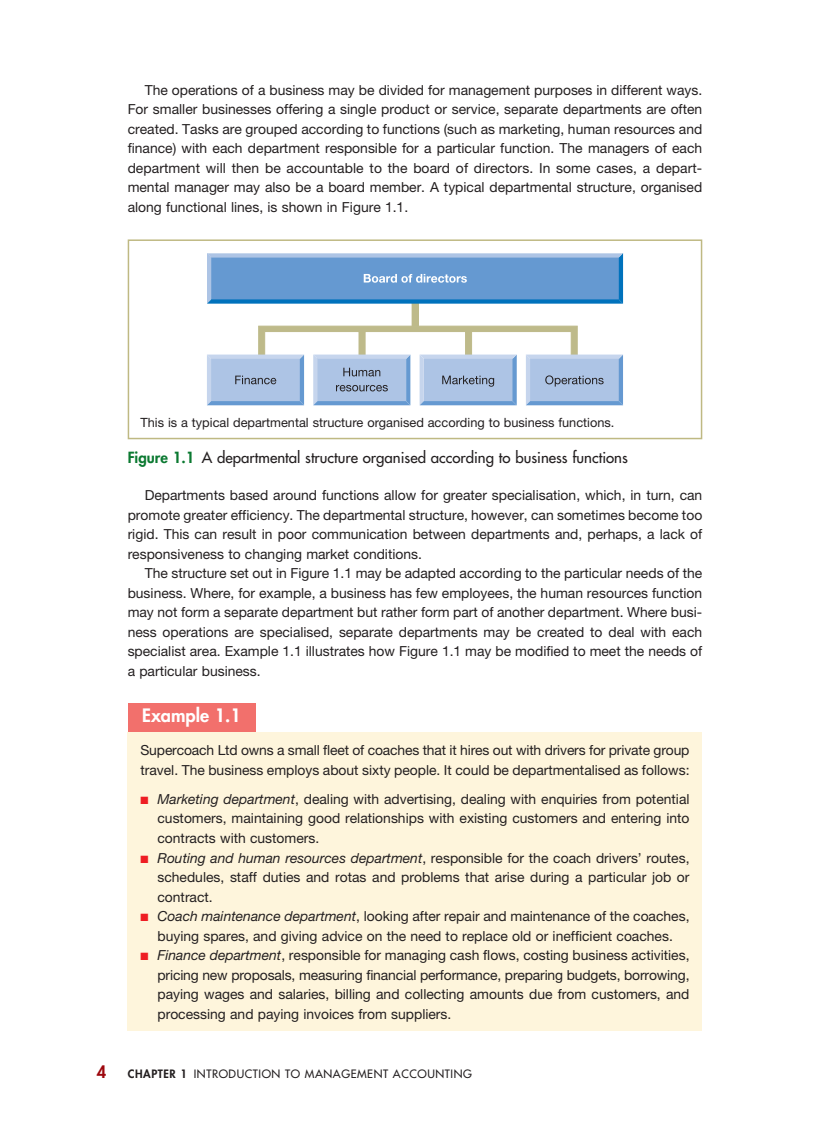
<style>
.page{position:relative;width:830px;height:1127px;background:#fff}
.page>*{position:absolute;margin:0;border:0;box-sizing:border-box;transform-origin:0 0}
.t1{font:800 18px "Futura Std";color:#fff}
.t2{font:800 16.5px "Futura Std";color:#9d070d}
.t3{font:500 15px "Futura Std";color:#231f20}
.t4{font:13.8px/19.5px "Helvetica Neue LT Pro";color:#231f20;text-align:justify}
.t5{font:12.75px "Helvetica Neue LT Pro";color:#231f20}
.t6{font:500 11.25px "Futura Std";letter-spacing:.05em;color:#231f20}
.s1{font-weight:800;color:#0b7931}
.s2{color:#ee1d23}
.s3{font-style:italic}
.s4{font-weight:800}
</style>
<div class="page">
<div style="left:128px;top:703px;width:127px;height:29px;background:#f2706c"></div>
<div style="left:128px;top:732px;width:574px;height:299px;background:#fef5dc"></div>
<div style="left:412px;top:304px;width:6px;height:22px;background:#beba8a"></div>
<div style="left:411px;top:303px;width:7px;height:23px;border:1px solid #beba8a"></div>
<svg style="left:207px;top:253px;width:415px;height:51px;background:#689dd2"></svg>
<svg style="left:207px;top:325px;width:415px;height:80px"></svg>
<div style="left:128px;top:239px;width:574px;height:200px;border:2px solid #bfb983"></div>
<p class="t4" style="left:128px;top:82px;width:576px;text-indent:17px">The operations of a business may be divided for management purposes in different ways.<br>For smaller businesses offering a single product or service, separate departments are often created. Tasks are grouped according to functions (such as marketing, human resources and finance) with each department responsible for a particular function. The managers of each department will then be accountable to the board of directors. In some cases, a depart&shy;mental manager may also be a board member. A typical departmental structure, organised along functional lines, is shown in Figure 1.1 .</p>
<p class="t5" style="left:140px;top:418px;width:475px">This is a typical departmental structure organised according to business functions.</p>
<p class="t3" style="left:128px;top:450px;width:501px"><span class="s1">Figure 1.1</span> A departmental structure organised according to business functions</p>
<p class="t4" style="left:145px;top:487px;width:559px">Departments based around functions allow for greater specialisation, which, in turn, can</p>
<p class="t4" style="left:128px;top:506px;width:576px">promote greater efficiency. The departmental structure, however, can sometimes become too</p>
<p class="t4" style="left:128px;top:526px;width:576px">rigid. This can result in poor communication between departments and, perhaps, a lack of</p>
<p class="t4" style="left:128px;top:545px;width:296px">responsiveness to changing market conditions.</p>
<p class="t4" style="left:145px;top:565px;width:559px">The structure set out in Figure 1.1 may be adapted according to the particular needs of the</p>
<p class="t4" style="left:128px;top:584px;width:576px">business. Where, for example, a business has few employees, the human resources function</p>
<p class="t4" style="left:128px;top:604px;width:576px">may not form a separate department but rather form part of another department. Where busi-</p>
<p class="t4" style="left:128px;top:623px;width:576px">ness operations are specialised, separate departments may be created to deal with each</p>
<p class="t4" style="left:128px;top:643px;width:576px">specialist area. Example 1.1 illustrates how Figure 1.1 may be modified to meet the needs of</p>
<p class="t4" style="left:128px;top:662px;width:134px">a particular business.</p>
<p class="t1" style="left:142px;top:707px;width:100px">Example 1.1</p>
<p class="t4" style="left:140px;top:742px;width:550px">Supercoach Ltd owns a small fleet of coaches that it hires out with drivers for private group travel. The business employs about sixty people. It could be departmentalised as follows:</p>
<p class="t4" style="left:157px;top:791px;width:533px;text-indent:-17px"><span class="s2">■</span> <span class="s3">Marketing department</span>, dealing with advertising, dealing with enquiries from potential customers, maintaining good relationships with existing customers and entering into contracts with customers.</p>
<p class="t4" style="left:157px;top:849px;width:533px;text-indent:-17px"><span class="s2">■</span> <span class="s3">Routing and human resources department</span>, responsible for the coach drivers’ routes, schedules, staff duties and rotas and problems that arise during a particular job or contract.</p>
<p class="t4" style="left:140px;top:908px;width:550px;text-align:center"><span class="s2">■</span> <span class="s3">Coach maintenance department</span>, looking after repair and maintenance of the coaches, buying spares, and giving advice on the need to replace old or inefficient coaches.</p>
<p class="t4" style="left:157px;top:947px;width:533px;text-indent:-17px"><span class="s2">■</span> <span class="s3">Finance department</span>, responsible for managing cash flows, costing business activities, pricing new proposals, measuring financial performance, preparing budgets, borrowing, paying wages and salaries, billing and collecting amounts due from customers, and processing and paying invoices from suppliers.</p>
<p class="t2" style="left:97px;top:1064px;width:11px">4</p>
<p class="t6" style="left:128px;top:1068px;width:345px"><span class="s4">CHAPTER 1</span> INTRODUCTION TO MANAGEMENT ACCOUNTING</p>
</div>
